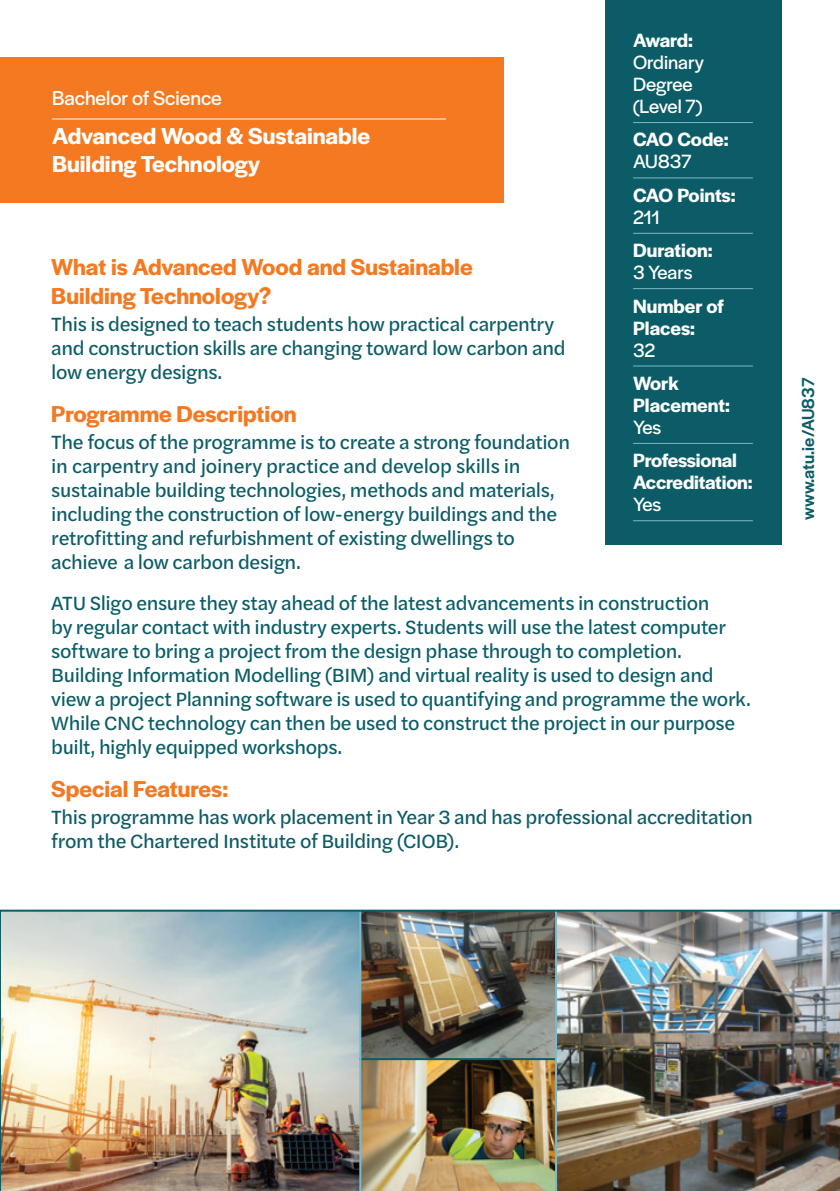
<style>
.page{position:relative;width:840px;height:1191px;background:#fff}
.page>*{position:absolute;margin:0;border:0;box-sizing:border-box;transform-origin:0 0}
.t1{font:600 24px/28.8px "Halyard Display";color:#f47921}
.t2{font:600 24px/28px "Halyard Display";color:#fff}
.t3{font:21px "Halyard Display";color:#fff}
.t4{font:20px/24px "Halyard Text";letter-spacing:-.02em;color:#0b5c66}
.t5{font:600 20px/22px "Halyard Display";letter-spacing:-.01em;color:#fff}
.t6{font:20px/22px "Halyard Display";color:#fff}
.t7{font:500 18px "Halyard Display";color:#0b5c66}
.s1{font-weight:600}
.s2{font-weight:400}
</style>
<div class="page">
<div style="left:0;top:58px;width:503px;height:145px;background:#f47921"></div>
<img style="left:1px;top:911px;width:838px;height:280px">
<img style="left:361px;top:1060px;width:193px;height:131px">
<hr style="left:52px;top:119px;width:393px;height:1px;background:#fff">
<div style="left:604px;top:0;width:177px;height:544px;background:#0b5c66"></div>
<hr style="left:632px;top:122px;width:120px;height:1px;background:#7cb9ca">
<hr style="left:632px;top:177px;width:120px;height:1px;background:#7cb9ca">
<hr style="left:632px;top:233px;width:120px;height:1px;background:#7cb9ca">
<hr style="left:632px;top:288px;width:120px;height:1px;background:#7cb9ca">
<hr style="left:632px;top:365px;width:120px;height:1px;background:#7cb9ca">
<hr style="left:632px;top:443px;width:120px;height:1px;background:#7cb9ca">
<hr style="left:632px;top:520px;width:120px;height:1px;background:#7cb9ca">
<hr style="left:0;top:910px;width:1px;height:281px;background:#0b5c66">
<hr style="left:359px;top:1058px;width:196px;height:2px;background:#0b5c66">
<hr style="left:359px;top:910px;width:2px;height:281px;background:#7cb9ca">
<hr style="left:554px;top:910px;width:2px;height:281px;background:#7cb9ca">
<hr style="left:0;top:909px;width:839px;height:2px;background:#0b5c66">
<p class="t6" style="left:632px;top:28px;width:72px"><span class="s1">Award:<br></span>Ordinary<br>Degree (Level 7)</p>
<p class="t5" style="left:632px;top:128px;width:97px">CAO Code:<br><span class="s2">AU837</span></p>
<p class="t5" style="left:632px;top:183px;width:104px">CAO Points:<br><span class="s2">211</span></p>
<p class="t5" style="left:632px;top:238px;width:81px">Duration:<br><span class="s2">3 Years</span></p>
<p class="t5" style="left:632px;top:294px;width:92px">Number of<br>Places:<br><span class="s2">32</span></p>
<p class="t5" style="left:632px;top:371px;width:98px">Work<br>Placement:<br><span class="s2">Yes</span></p>
<p class="t5" style="left:632px;top:448px;width:121px">Professional<br>Accreditation:<br><span class="s2">Yes</span></p>
<p class="t3" style="left:52px;top:83px;width:171px">Bachelor of Science</p>
<p class="t2" style="left:52px;top:121px;width:319px">Advanced Wood &amp; Sustainable<br>Building Technology</p>
<p class="t1" style="left:51px;top:252px;width:422px">What is Advanced Wood and Sustainable<br>Building Technology?</p>
<p class="t4" style="left:51px;top:311px;width:515px">This is designed to teach students how practical carpentry and construction skills are changing toward low carbon and low energy designs.</p>
<p class="t1" style="left:51px;top:398px;width:246px">Programme Description</p>
<p class="t4" style="left:51px;top:429px;width:520px">The focus of the programme is to create a strong foundation in carpentry and joinery practice and develop skills in sustainable building technologies, methods and materials, including the construction of low-energy buildings and the retrofitting and refurbishment of existing dwellings to achieve a low carbon design.</p>
<p class="t4" style="left:51px;top:590px;width:700px">ATU Sligo ensure they stay ahead of the latest advancements in construction<br>by regular contact with industry experts. Students will use the latest computer software to bring a project from the design phase through to completion.<br>Building Information Modelling (BIM) and virtual reality is used to design and view a project Planning software is used to quantifying and programme the work.<br>While CNC technology can then be used to construct the project in our purpose built, highly equipped workshops.</p>
<p class="t1" style="left:51px;top:773px;width:178px">Special Features:</p>
<p class="t4" style="left:51px;top:804px;width:702px">This programme has work placement in Year 3 and has professional accreditation from the Chartered Institute of Building (CIOB).</p>
<p class="t7" style="left:794px;top:520px;width:144px;rotate:-90deg">www.atu.ie/AU837</p>
</div>
